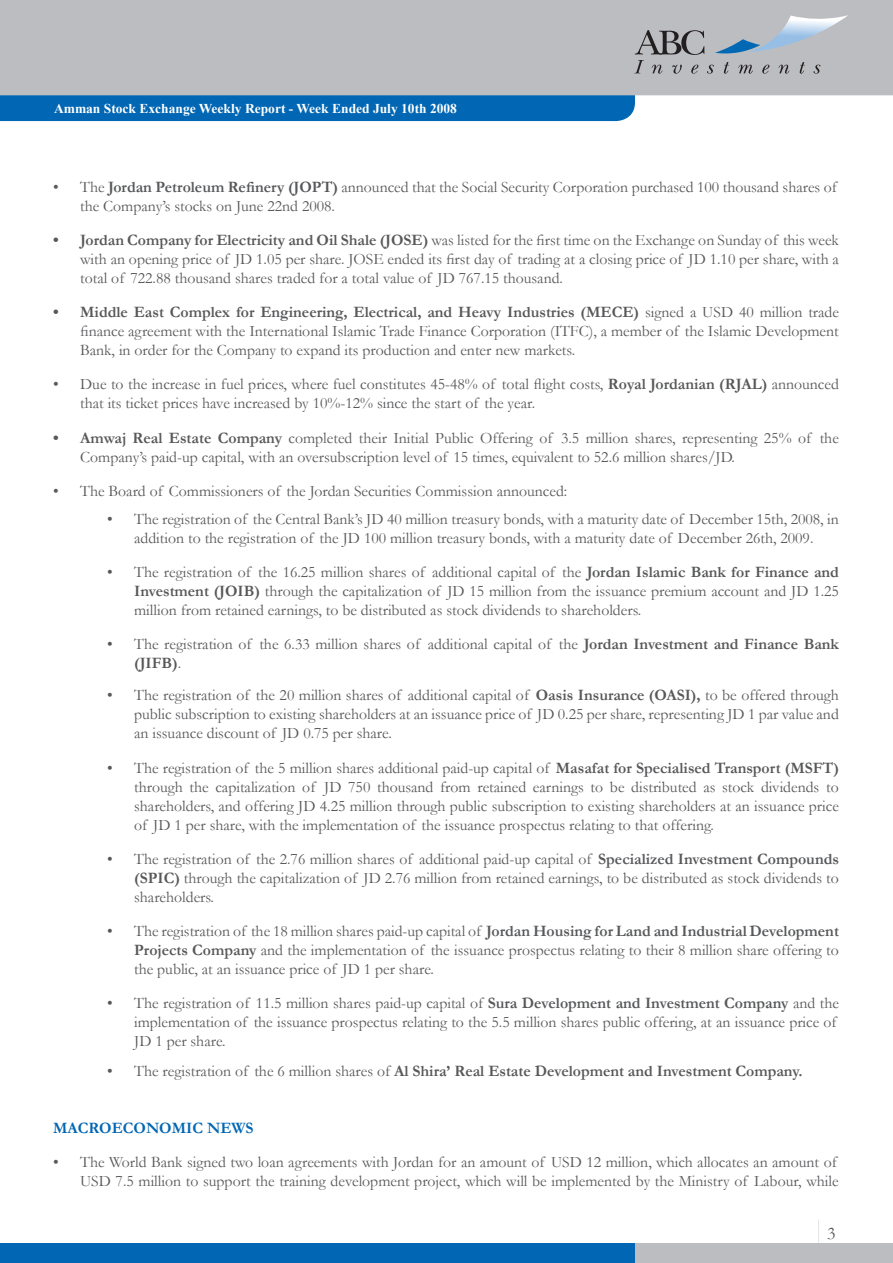
<style>
.page{position:relative;width:893px;height:1263px;background:#fff}
.page>*{position:absolute;margin:0;border:0;box-sizing:border-box;transform-origin:0 0}
.t1{font:18px "Garamond";color:#57585a}
.t2{font:15.9px/19px "Garamond";color:#57585a}
.t3{font:700 15.9px "Garamond";color:#57585a}
.t4{font:700 15.9px "Garamond";color:#0166b3}
.t5{font:700 13.5px "Times New Roman";color:#fff}
.s1{font-weight:700}
.s2{font-weight:400}
</style>
<div class="page">
<div style="left:0;top:1243px;width:885px;height:20px;background:#0166b3"></div>
<div style="left:0;top:0;width:893px;height:95px;background:#bcbdc0"></div>
<svg style="left:0;top:15px;width:848px;height:106px;background:#9cafc0"></svg>
<div style="left:635px;top:1243px;width:258px;height:20px;background:#bcbdc0"></div>
<svg style="left:818px;top:1219px;width:1px;height:24px"></svg>
<p class="t5" style="left:54px;top:99px;width:405px">Amman Stock Exchange Weekly Report - Week Ended July 10th 2008</p>
<p class="t2" style="left:53px;top:177px;width:7px">•</p>
<p class="t3" style="left:53px;top:229px;width:7px">•</p>
<p class="t3" style="left:53px;top:301px;width:7px">•</p>
<p class="t2" style="left:53px;top:374px;width:7px">•</p>
<p class="t3" style="left:53px;top:427px;width:7px">•</p>
<p class="t2" style="left:53px;top:481px;width:7px">•</p>
<p class="t2" style="left:80px;top:177px;width:758px">The <span class="s1">Jordan Petroleum Refinery (JOPT)</span> announced that the Social Security Corporation purchased 100 thousand shares of the Company’s stocks on June 22nd 2008.</p>
<p class="t2" style="left:80px;top:230px;width:760px;text-align:justify"><span class="s1">Jordan Company for Electricity and Oil Shale (JOSE)</span> was listed for the first time on the Exchange on Sunday of this week with an opening price of JD 1.05 per share. JOSE ended its first day of trading at a closing price of JD 1.10 per share, with a total of 722.88 thousand shares traded for a total value of JD 767.15 thousand.</p>
<p class="t2" style="left:80px;top:302px;width:760px;text-align:justify"><span class="s1">Middle East Complex for Engineering, Electrical, and Heavy Industries (MECE)</span> signed a USD 40 million trade finance agreement with the International Islamic Trade Finance Corporation (ITFC), a member of the Islamic Development Bank, in order for the Company to expand its production and enter new markets.</p>
<p class="t2" style="left:80px;top:374px;width:760px">Due to the increase in fuel prices, where fuel constitutes 45-48% of total flight costs, <span class="s1">Royal Jordanian (RJAL)</span> announced that its ticket prices have increased by 10%-12% since the start of the year.</p>
<p class="t2" style="left:80px;top:428px;width:760px"><span class="s1">Amwaj Real Estate Company</span> completed their Initial Public Offering of 3.5 million shares, representing 25% of the<br>Company’s paid-up capital, with an oversubscription level of 15 times, equivalent to 52.6 million shares/JD.</p>
<p class="t2" style="left:134px;top:476px;width:706px;line-height:28px;text-indent:-54px">The Board of Commissioners of the Jordan Securities Commission announced:<br>The registration of the Central Bank’s JD 40 million treasury bonds, with a maturity date of December 15th, 2008, in</p>
<p class="t2" style="left:134px;top:520px;width:706px;line-height:34px">addition to the registration of the JD 100 million treasury bonds, with a maturity date of December 26th, 2009.<br>The registration of the 16.25 million shares of additional capital of the <span class="s1">Jordan Islamic Bank for Finance and</span></p>
<p class="t2" style="left:134px;top:581px;width:706px"><span class="s1">Investment (JOIB)</span> through the capitalization of JD 15 million from the issuance premium account and JD 1.25 million from retained earnings, to be distributed as stock dividends to shareholders.</p>
<p class="t2" style="left:134px;top:634px;width:706px">The registration of the 6.33 million shares of additional capital of the <span class="s1">Jordan Investment and Finance Bank (JIFB)</span>.</p>
<p class="t2" style="left:134px;top:685px;width:706px;text-align:justify">The registration of the 20 million shares of additional capital of <span class="s1">Oasis Insurance (OASI),</span> to be offered through public subscription to existing shareholders at an issuance price of JD 0.25 per share, representing JD 1 par value and an issuance discount of JD 0.75 per share.</p>
<p class="t2" style="left:134px;top:757px;width:706px;text-align:justify">The registration of the 5 million shares additional paid-up capital of <span class="s1">Masafat for Specialised Transport (MSFT) </span>through the capitalization of JD 750 thousand from retained earnings to be distributed as stock dividends to shareholders, and offering JD 4.25 million through public subscription to existing shareholders at an issuance price of JD 1 per share, with the implementation of the issuance prospectus relating to that offering.</p>
<p class="t2" style="left:134px;top:849px;width:706px;text-align:justify">The registration of the 2.76 million shares of additional paid-up capital of <span class="s1">Specialized Investment Compounds (SPIC)</span> through the capitalization of JD 2.76 million from retained earnings, to be distributed as stock dividends to shareholders.</p>
<p class="t2" style="left:134px;top:921px;width:706px;text-align:justify">The registration of the 18 million shares paid-up capital of <span class="s1">Jordan Housing for Land and Industrial Development Projects Company</span> and the implementation of the issuance prospectus relating to their 8 million share offering to the public, at an issuance price of JD 1 per share.</p>
<p class="t2" style="left:134px;top:993px;width:706px">The registration of 11.5 million shares paid-up capital of <span class="s1">Sura Development and Investment Company</span> and the implementation of the issuance prospectus relating to the 5.5 million shares public offering, at an issuance price of<br>JD 1 per share.</p>
<p class="t3" style="left:134px;top:1060px;width:670px"><span class="s2">The registration of the 6 million shares of</span> Al Shira’ Real Estate Development and Investment Company.</p>
<p class="t2" style="left:107px;top:509px;width:7px">•</p>
<p class="t2" style="left:107px;top:562px;width:7px">•</p>
<p class="t2" style="left:107px;top:634px;width:7px">•</p>
<p class="t2" style="left:107px;top:685px;width:7px">•</p>
<p class="t2" style="left:107px;top:757px;width:7px">•</p>
<p class="t2" style="left:107px;top:849px;width:7px">•</p>
<p class="t2" style="left:107px;top:921px;width:7px">•</p>
<p class="t2" style="left:107px;top:993px;width:7px">•</p>
<p class="t2" style="left:107px;top:1060px;width:7px">•</p>
<p class="t4" style="left:53px;top:1117px;width:202px">MACROECONOMIC NEWS</p>
<p class="t2" style="left:80px;top:1152px;width:760px">The World Bank signed two loan agreements with Jordan for an amount of USD 12 million, which allocates an amount of<br>USD 7.5 million to support the training development project, which will be implemented by the Ministry of Labour, while</p>
<p class="t2" style="left:53px;top:1152px;width:7px">•</p>
<p class="t1" style="left:827px;top:1221px;width:10px">3</p>
</div>
